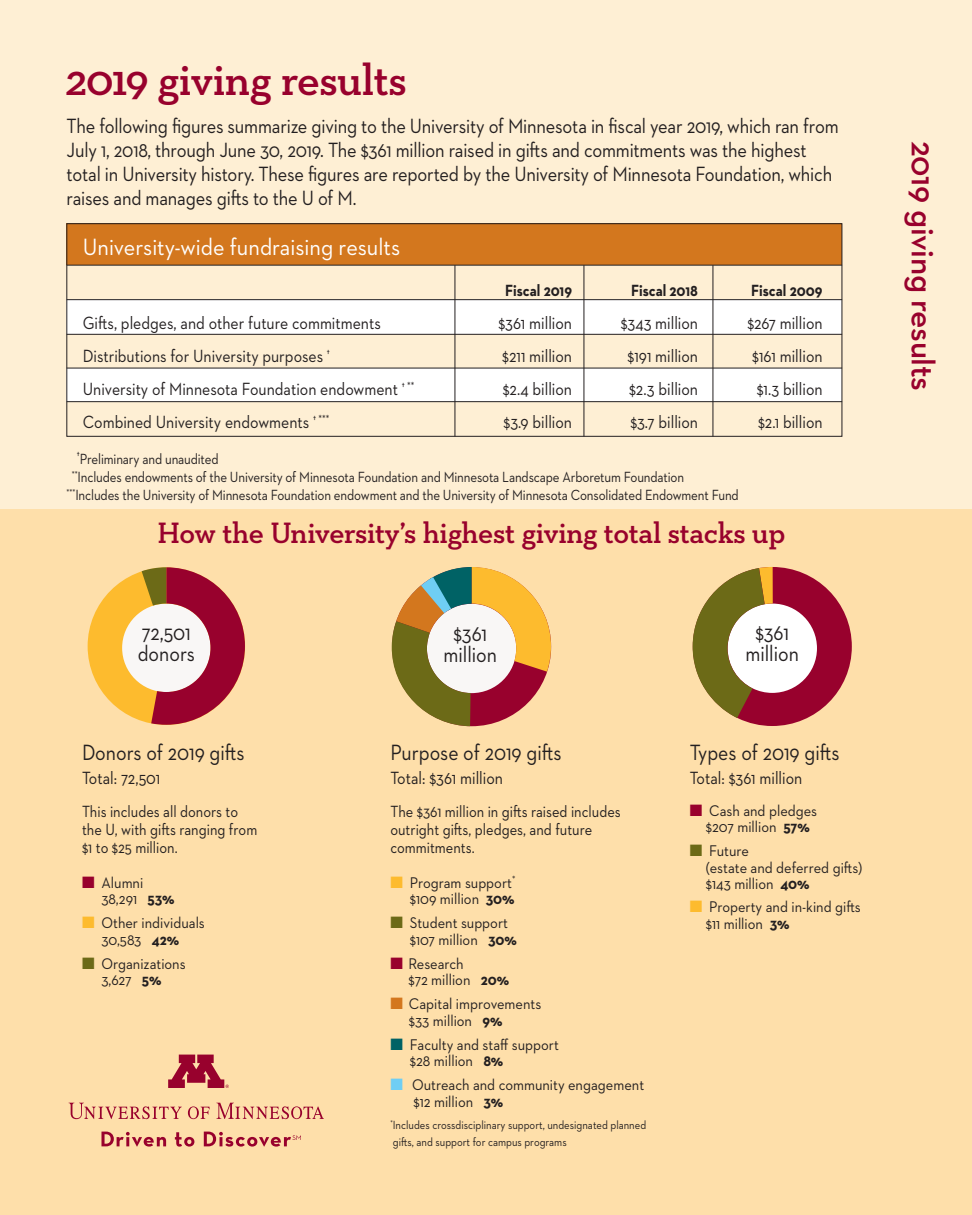
<style>
.page{position:relative;width:972px;height:1215px;background:#fedfaa}
.page>*{position:absolute;margin:0;border:0;box-sizing:border-box;transform-origin:0 0}
.text{font:600 45px "Neutraface Slab Text";letter-spacing:-.01em;color:#98012d}
.text-2{font:600 33px "Neutraface 2 Text";letter-spacing:-.01em;color:#98012d}
.text-3{font:600 30px "Neutraface Slab Text";letter-spacing:-.015em;color:#98012d}
.text-4{font:24px "Neutraface 2 Text";color:#fff;scale:.93 1}
.text-5{font:22.5px/21px "Neutraface 2 Text";color:#231f20;text-align:center;scale:.88 1}
.text-6{font:21px/24px "Neutraface 2 Text";letter-spacing:-.01em;color:#231f20;scale:.88 1}
.text-7{font:18px "Neutraface 2 Text";color:#231f20;scale:.88 1}
.text-8{font:16.5px/18px "Neutraface 2 Text";color:#231f20;scale:.88 1}
.text-9{font:700 16.5px "Neutraface 2 Text";color:#231f20;scale:.88 1}
.text-10{font:15.75px/16.5px "Neutraface 2 Text";color:#231f20;scale:.92 1}
.text-11{font:15px "Neutraface 2 Text";letter-spacing:-.01em;color:#231f20;scale:.87 1}
.text-12{font:12px/16.5px "Neutraface 2 Text";color:#231f20;scale:.89 1}
.s1{color:#98012d}
.s2{font-weight:700}
.s3{color:#fdbb2e}
.s4{color:#6c6a17}
.s5{color:#d3771e}
.s6{color:#006265}
.s7{color:#6fcef4}
</style>
<div class="page">
<div style="left:0;top:0;width:972px;height:509px;background:#feefd4"></div>
<div style="left:67px;top:224px;width:775px;height:41px;background:#d3771e"></div>
<div style="left:67px;top:300px;width:775px;height:34px;background:#fff"></div>
<div style="left:67px;top:368px;width:775px;height:34px;background:#fff"></div>
<hr style="left:67px;top:299px;width:775px;height:1px;background:#231f20">
<hr style="left:455px;top:265px;width:1px;height:172px;background:#231f20">
<hr style="left:584px;top:265px;width:1px;height:172px;background:#231f20">
<hr style="left:713px;top:265px;width:1px;height:172px;background:#231f20">
<hr style="left:67px;top:368px;width:775px;height:1px;background:#231f20">
<hr style="left:67px;top:334px;width:775px;height:1px;background:#231f20">
<hr style="left:67px;top:401px;width:775px;height:1px;background:#231f20">
<hr style="left:67px;top:265px;width:775px;height:1px;background:#231f20">
<svg style="left:391px;top:567px;width:160px;height:159px"></svg>
<svg style="left:216px;top:1103px;width:108px;height:16px"></svg>
<svg style="left:188px;top:1106px;width:22px;height:13px"></svg>
<svg style="left:69px;top:1103px;width:113px;height:16px"></svg>
<svg style="left:168px;top:1055px;width:61px;height:33px"></svg>
<svg style="left:101px;top:1132px;width:65px;height:15px"></svg>
<svg style="left:175px;top:1132px;width:19px;height:15px"></svg>
<svg style="left:204px;top:1132px;width:97px;height:15px"></svg>
<svg style="left:88px;top:567px;width:157px;height:158px"></svg>
<svg style="left:693px;top:567px;width:159px;height:159px"></svg>
<p class="text" style="left:65px;top:52px;width:343px">2019 giving results</p>
<p class="text-6" style="left:67px;top:114px;width:879px">The following figures summarize giving to the University of Minnesota in fiscal year 2019, which ran from July 1, 2018, through June 30, 2019. The $361 million raised in gifts and commitments was the highest total in University history. These figures are reported by the University of Minnesota Foundation, which raises and manages gifts to the U of M.</p>
<p class="text-4" style="left:83px;top:232px;width:343px">University-wide fundraising results</p>
<p class="text-9" style="left:505px;top:279px;width:77px">Fiscal 2019</p>
<p class="text-9" style="left:631px;top:279px;width:78px">Fiscal 2018</p>
<p class="text-9" style="left:751px;top:279px;width:83px">Fiscal 2009</p>
<p class="text-7" style="left:83px;top:311px;width:340px">Gifts, pledges, and other future commitments</p>
<p class="text-7" style="left:498px;top:311px;width:85px">$361 million</p>
<p class="text-7" style="left:621px;top:311px;width:89px">$343 million</p>
<p class="text-7" style="left:747px;top:311px;width:87px">$267 million</p>
<p class="text-7" style="left:83px;top:344px;width:282px">Distributions for University purposes <sup>†</sup></p>
<p class="text-7" style="left:502px;top:344px;width:81px">$211 million</p>
<p class="text-7" style="left:628px;top:344px;width:82px">$191 million</p>
<p class="text-7" style="left:752px;top:344px;width:81px">$161 million</p>
<p class="text-7" style="left:83px;top:377px;width:378px">University of Minnesota Foundation endowment <sup>†</sup> <sup>**</sup></p>
<p class="text-7" style="left:503px;top:377px;width:80px">$2.4 billion</p>
<p class="text-7" style="left:629px;top:377px;width:80px">$2.3 billion</p>
<p class="text-7" style="left:757px;top:377px;width:76px">$1.3 billion</p>
<p class="text-7" style="left:83px;top:410px;width:282px">Combined University endowments <sup>†</sup> <sup>***</sup></p>
<p class="text-7" style="left:504px;top:410px;width:79px">$3.9 billion</p>
<p class="text-7" style="left:630px;top:410px;width:79px">$3.7 billion</p>
<p class="text-7" style="left:758px;top:410px;width:75px">$2.1 billion</p>
<p class="text-11" style="left:77px;top:449px;width:164px"><sup>†</sup>Preliminary and unaudited</p>
<p class="text-11" style="left:72px;top:467px;width:705px"><sup>**</sup>Includes endowments of the University of Minnesota Foundation and Minnesota Landscape Arboretum Foundation</p>
<p class="text-11" style="left:67px;top:485px;width:774px"><sup>***</sup>Includes the University of Minnesota Foundation endowment and the University of Minnesota Consolidated Endowment Fund</p>
<p class="text-3" style="left:157px;top:514px;width:629px">How the University’s highest giving total stacks up</p>
<p class="text-5" style="left:138px;top:622px;width:67px;text-align:left">72,501 donors</p>
<p class="text-5" style="left:82px;top:742px;width:186px">Donors of 2019 gifts</p>
<p class="text-7" style="left:82px;top:767px;width:91px">Total: 72,501</p>
<p class="text-8" style="left:82px;top:802px;width:201px">This includes all donors to the U, with gifts ranging from $1 to $25 million.</p>
<p class="text-10" style="left:101px;top:874px;width:81px;text-indent:-19px"><span class="s1">■</span> Alumni<br>38,291 <span class="s2">53%</span></p>
<p class="text-10" style="left:82px;top:914px;width:135px;text-align:center"><span class="s3">■</span> Other individuals<br>30,583 <span class="s2">42%</span></p>
<p class="text-10" style="left:82px;top:955px;width:114px;text-align:center"><span class="s4">■</span> Organizations<br>3,627 <span class="s2">5%</span></p>
<p class="text-5" style="left:443px;top:622px;width:62px">$361 million</p>
<p class="text-5" style="left:390px;top:742px;width:196px">Purpose of 2019 gifts</p>
<p class="text-7" style="left:390px;top:767px;width:130px">Total: $361 million</p>
<p class="text-8" style="left:390px;top:802px;width:263px">The $361 million in gifts raised includes outright gifts, pledges, and future commitments.</p>
<p class="text-10" style="left:390px;top:874px;width:137px;text-align:right"><span class="s3">■</span> Program support<sup>* </sup>$109 million <span class="s2">30%</span></p>
<p class="text-10" style="left:410px;top:914px;width:118px;text-indent:-19px"><span class="s4">■</span> Student support $107 million <span class="s2">30%</span></p>
<p class="text-10" style="left:408px;top:955px;width:111px;text-indent:-18px"><span class="s1">■</span> Research<br>$72 million <span class="s2">20%</span></p>
<p class="text-10" style="left:409px;top:995px;width:145px;text-indent:-18px"><span class="s5">■</span> Capital improvements $33 million <span class="s2">9%</span></p>
<p class="text-10" style="left:410px;top:1036px;width:164px;text-indent:-19px"><span class="s6">■</span> Faculty and staff support $28 million <span class="s2">8%</span></p>
<p class="text-10" style="left:413px;top:1076px;width:252px;text-indent:-23px"><span class="s7">■</span> Outreach and community engagement $12 million <span class="s2">3%</span></p>
<p class="text-12" style="left:390px;top:1117px;width:289px"><sup>*</sup>Includes crossdisciplinary support, undesignated planned gifts, and support for campus programs</p>
<p class="text-5" style="left:745px;top:622px;width:62px">$361 million</p>
<p class="text-5" style="left:690px;top:742px;width:172px">Types of 2019 gifts</p>
<p class="text-7" style="left:690px;top:767px;width:130px">Total: $361 million</p>
<p class="text-10" style="left:690px;top:802px;width:140px;text-align:center"><span class="s1">■</span> Cash and pledges $207 million <span class="s2">57%</span></p>
<p class="text-10" style="left:690px;top:842px;width:66px"><span class="s4">■</span> Future</p>
<p class="text-10" style="left:706px;top:859px;width:172px">(estate and deferred gifts) $143 million <span class="s2">40%</span></p>
<p class="text-10" style="left:706px;top:899px;width:170px;text-indent:-16px"><span class="s3">■</span> Property and in-kind gifts $11 million <span class="s2">3%</span></p>
<p class="text-2" style="left:944px;top:141px;width:252px;rotate:90deg">2019 giving results</p>
</div>
